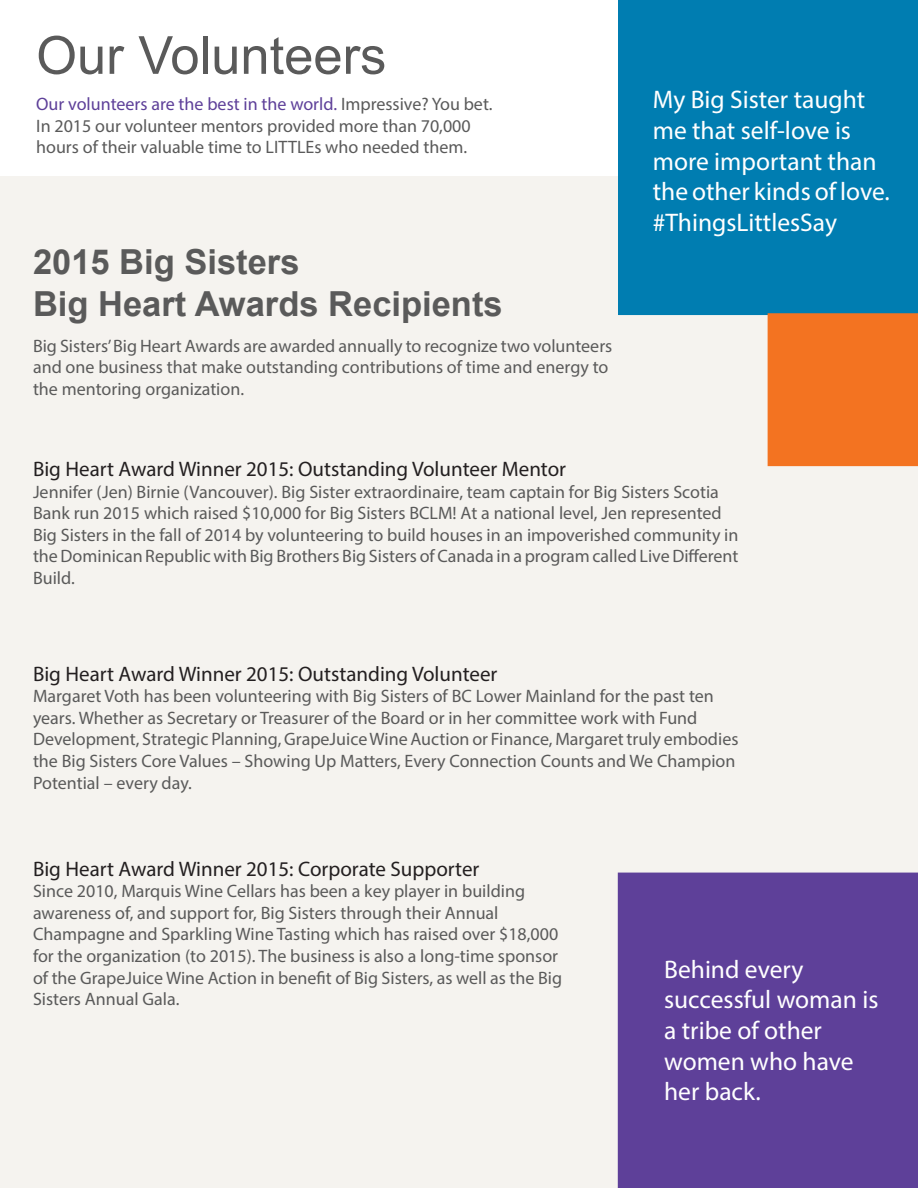
<style>
.page{position:relative;width:918px;height:1188px;background:#fff}
.page>*{position:absolute;margin:0;border:0;box-sizing:border-box;transform-origin:0 0}
.t1{font:52.5px "Arial";color:#5a5a5a}
.t2{font:700 34.5px "Arial";color:#5a5a5a}
.t3{font:25.5px/30.6px "Myriad Pro";color:#fff}
.t4{font:21px "Myriad Pro";color:#231f20}
.t5{font:18px/21.6px "Myriad Pro";color:#5a5a5a}
.t6{font:18px "Myriad Pro";color:#5e4099}
.s1{color:#5a5a5a}
</style>
<div class="page">
<div style="left:0;top:176px;width:918px;height:1012px;background:#f5f3ef"></div>
<div style="left:618px;top:0;width:300px;height:315px;background:#007db1"></div>
<div style="left:618px;top:873px;width:300px;height:315px;background:#5e4099"></div>
<div style="left:768px;top:313px;width:150px;height:153px;background:#f37321"></div>
<p class="t1" style="left:36px;top:21px;width:352px">Our Volunteers</p>
<p class="t6" style="left:36px;top:93px;width:458px">Our volunteers are the best in the world. <span class="s1">Impressive? You bet.</span></p>
<p class="t5" style="left:36px;top:115px;width:436px">In 2015 our volunteer mentors provided more than 70,000</p>
<p class="t5" style="left:36px;top:136px;width:432px">hours of their valuable time to LITTLEs who needed them.</p>
<p class="t2" style="left:33px;top:240px;width:268px">2015 Big Sisters</p>
<p class="t2" style="left:33px;top:281px;width:471px">Big Heart Awards Recipients</p>
<p class="t5" style="left:33px;top:335px;width:581px">Big Sisters’ Big Heart Awards are awarded annually to recognize two volunteers and one business that make outstanding contributions of time and energy to the mentoring organization.</p>
<p class="t3" style="left:653px;top:84px;width:214px">My Big Sister taught</p>
<p class="t3" style="left:653px;top:115px;width:200px">me that self-love is</p>
<p class="t3" style="left:653px;top:145px;width:239px">more important than the other kinds of love.</p>
<p class="t3" style="left:653px;top:206px;width:186px">#ThingsLittlesSay</p>
<p class="t4" style="left:33px;top:456px;width:535px">Big Heart Award Winner 2015: Outstanding Volunteer Mentor</p>
<p class="t5" style="left:33px;top:481px;width:707px">Jennifer (Jen) Birnie (Vancouver). Big Sister extraordinaire, team captain for Big Sisters Scotia Bank run 2015 which raised $10,000 for Big Sisters BCLM! At a national level, Jen represented Big Sisters in the fall of 2014 by volunteering to build houses in an impoverished community in the Dominican Republic with Big Brothers Big Sisters of Canada in a program called Live Different Build.</p>
<p class="t4" style="left:33px;top:661px;width:466px">Big Heart Award Winner 2015: Outstanding Volunteer</p>
<p class="t5" style="left:33px;top:685px;width:707px">Margaret Voth has been volunteering with Big Sisters of BC Lower Mainland for the past ten years. Whether as Secretary or Treasurer of the Board or in her committee work with Fund Development, Strategic Planning, GrapeJuice Wine Auction or Finance, Margaret truly embodies the Big Sisters Core Values – Showing Up Matters, Every Connection Counts and We Champion Potential – every day.</p>
<p class="t4" style="left:33px;top:856px;width:448px">Big Heart Award Winner 2015: Corporate Supporter</p>
<p class="t5" style="left:33px;top:880px;width:494px">Since 2010, Marquis Wine Cellars has been a key player in building awareness of, and support for, Big Sisters through their Annual</p>
<p class="t5" style="left:33px;top:923px;width:531px">Champagne and Sparkling Wine Tasting which has raised over $18,000 for the organization (to 2015). The business is also a long-time sponsor of the GrapeJuice Wine Action in benefit of Big Sisters, as well as the Big Sisters Annual Gala.</p>
<p class="t3" style="left:664px;top:954px;width:141px">Behind every</p>
<p class="t3" style="left:664px;top:984px;width:216px">successful woman is a tribe of other</p>
<p class="t3" style="left:664px;top:1045px;width:191px">women who have</p>
<p class="t3" style="left:664px;top:1076px;width:98px">her back.</p>
</div>
